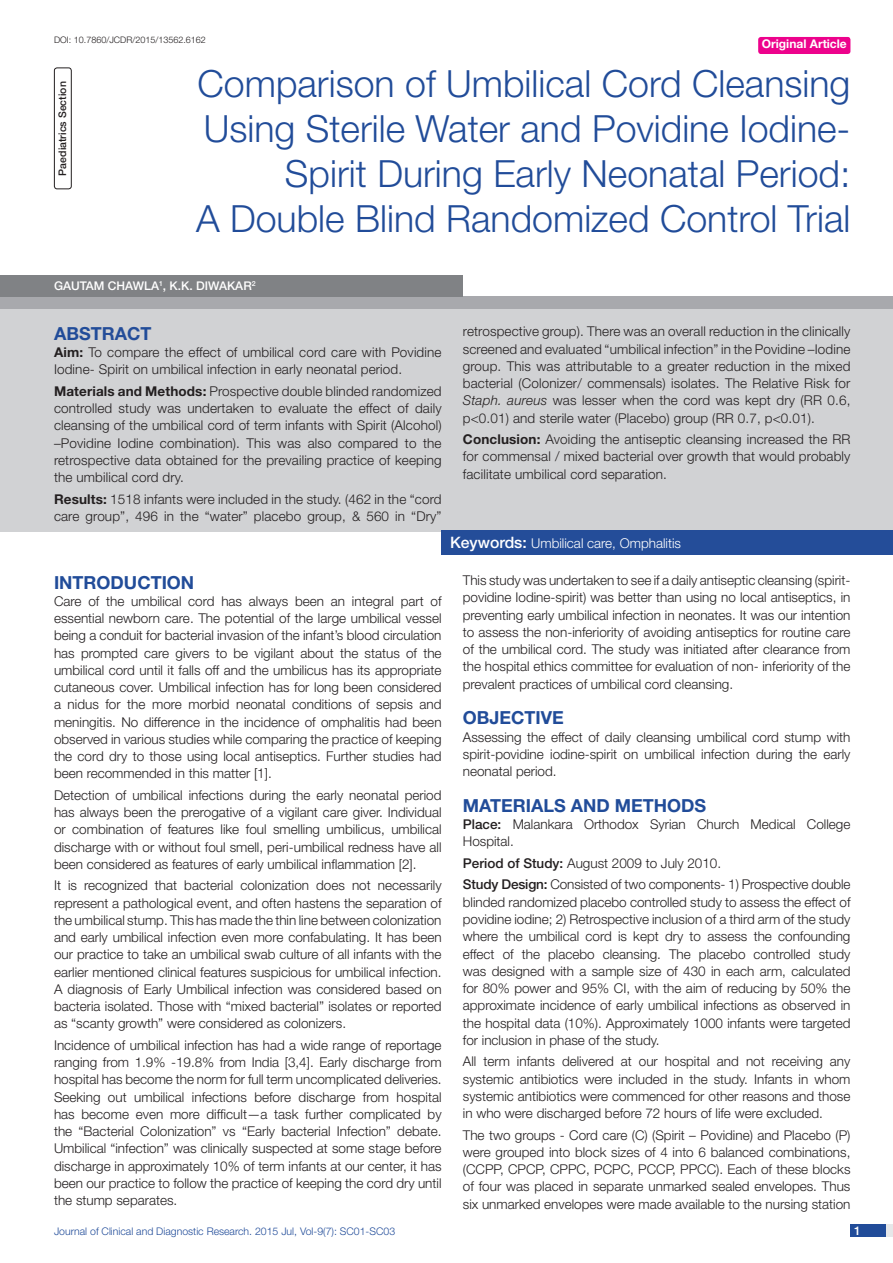
<style>
.page{position:relative;width:893px;height:1263px;background:#fff}
.page>*{position:absolute;margin:0;border:0;box-sizing:border-box;transform-origin:0 0}
.t1{font:300 37.5px/45px "Helvetica Neue";color:#214c99;text-align:right}
.Level_1{font:700 18px "Helvetica Neue";color:#214c99}
.Abstract_head{font:700 18px "Helvetica Neue";color:#214c99}
.Body_text{font:300 13.5px/17.2px "Helvetica Neue";color:#231f20;text-align:justify}
.Abstract_Text{font:300 13.5px/17.2px "Helvetica Neue";letter-spacing:.01em;color:#231f20;text-align:justify}
.t2{font:300 13.5px "Helvetica Neue";color:#fff}
.Author{font:500 12px "Helvetica Neue";color:#fff}
.t3{font:700 12px "Helvetica Neue";color:#fff}
.t4{font:300 10.5px "Helvetica Neue";color:#214c99}
.t5{font:500 10.5px "Helvetica Neue";color:#231f20}
.DOI{font:300 9px "Helvetica Neue";color:#231f20}
.s1{color:#244d99}
.s2{font-weight:700}
.s3{font-style:italic}
.s4{font-weight:500;font-size:15.75px}
.s5{font-weight:500}
</style>
<div class="page">
<div style="left:850px;top:1224px;width:43px;height:13px;background:#e6e7e9"></div>
<div style="left:850px;top:1224px;width:35px;height:13px;background:#214c99"></div>
<div style="left:758px;top:37px;width:92px;height:17px;background:#ed028c;border-radius:3px"></div>
<div style="left:0;top:307px;width:893px;height:225px;background:#d1d2d4"></div>
<div style="left:0;top:297px;width:893px;height:12px;background:#a8a9ad"></div>
<div style="left:442px;top:530px;width:451px;height:24px;background:#244d99"></div>
<div style="left:0;top:275px;width:463px;height:22px;background:#808285"></div>
<div style="left:54px;top:68px;width:18px;height:121px;border:1px solid #231f20;border-radius:3px"></div>
<p class="DOI" style="left:54px;top:35px;width:153px">DOI: 10.7860/JCDR/2015/13562.6162</p>
<p class="t3" style="left:762px;top:37px;width:87px">Original Article</p>
<p class="t5" style="left:56px;top:176px;width:96px;rotate:-90deg">Paediatrics Section</p>
<p class="t1" style="left:196px;top:60px;width:656px">Comparison of Umbilical Cord Cleansing Using Sterile Water and Povidine Iodine-Spirit During Early Neonatal Period:<br>A Double Blind Randomized Control Trial</p>
<p class="Author" style="left:54px;top:278px;width:203px">Gautam Chawla<sup>1</sup>, K.K. Diwakar<sup>2</sup></p>
<p class="Abstract_head" style="left:54px;top:322px;width:98px">ABST<span class="s1">RAC</span>T</p>
<p class="Abstract_Text" style="left:54px;top:343px;width:389px"><span class="s2">Aim:</span> To compare the effect of umbilical cord care with Povidine<br>Iodine- Spirit on umbilical infection in early neonatal period.</p>
<p class="Abstract_Text" style="left:54px;top:382px;width:389px"><span class="s2">Materials and Methods:</span> Prospective double blinded randomized controlled study was undertaken to evaluate the effect of daily cleansing of the umbilical cord of term infants with Spirit (Alcohol) –Povidine Iodine combination). This was also compared to the retrospective data obtained for the prevailing practice of keeping the umbilical cord dry.</p>
<p class="Abstract_Text" style="left:54px;top:490px;width:389px"><span class="s2">Results:</span> 1518 infants were included in the study. (462 in the “cord care group”, 496 in the “water” placebo group, &amp; 560 in “Dry”</p>
<p class="Abstract_Text" style="left:463px;top:323px;width:389px">retrospective group). There was an overall reduction in the clinically screened and evaluated “umbilical infection” in the Povidine –Iodine group. This was attributable to a greater reduction in the mixed bacterial (Colonizer/ commensals) isolates. The Relative Risk for <span class="s3">Staph. aureus</span> was lesser when the cord was kept dry (RR 0.6, p&lt;0.01) and sterile water (Placebo) group (RR 0.7, p&lt;0.01).</p>
<p class="Abstract_Text" style="left:463px;top:430px;width:389px"><span class="s2">Conclusion:</span> Avoiding the antiseptic cleansing increased the RR for commensal / mixed bacterial over growth that would probably facilitate umbilical cord separation.</p>
<p class="t2" style="left:450px;top:535px;width:232px"><span class="s4">Keywords:</span> Umbilical care, Omphalitis</p>
<p class="Level_1" style="left:54px;top:571px;width:142px">Introduction</p>
<p class="Body_text" style="left:54px;top:592px;width:389px">Care of the umbilical cord has always been an integral part of essential newborn care. The potential of the large umbilical vessel being a conduit for bacterial invasion of the infant’s blood circulation has prompted care givers to be vigilant about the status of the umbilical cord until it falls off and the umbilicus has its appropriate cutaneous cover. Umbilical infection has for long been considered a nidus for the more morbid neonatal conditions of sepsis and meningitis. No difference in the incidence of omphalitis had been observed in various studies while comparing the practice of keeping the cord dry to those using local antiseptics. Further studies had been recommended in this matter [1].</p>
<p class="Body_text" style="left:54px;top:786px;width:389px">Detection of umbilical infections during the early neonatal period has always been the prerogative of a vigilant care giver. Individual or combination of features like foul smelling umbilicus, umbilical discharge with or without foul smell, peri-umbilical redness have all been considered as features of early umbilical inflammation [2].</p>
<p class="Body_text" style="left:54px;top:877px;width:389px">It is recognized that bacterial colonization does not necessarily represent a pathological event, and often hastens the separation of the umbilical stump. This has made the thin line between colonization and early umbilical infection even more confabulating. It has been our practice to take an umbilical swab culture of all infants with the earlier mentioned clinical features suspicious for umbilical infection.<br>A diagnosis of Early Umbilical infection was considered based on bacteria isolated. Those with “mixed bacterial” isolates or reported as “scanty growth” were considered as colonizers.</p>
<p class="Body_text" style="left:54px;top:1036px;width:389px">Incidence of umbilical infection has had a wide range of reportage ranging from 1.9% -19.8% from India [3,4]. Early discharge from hospital has become the norm for full term uncomplicated deliveries.<br>Seeking out umbilical infections before discharge from hospital has become even more difficult—a task further complicated by the “Bacterial Colonization” vs “Early bacterial Infection” debate.<br>Umbilical “infection” was clinically suspected at some stage before discharge in approximately 10% of term infants at our center, it has been our practice to follow the practice of keeping the cord dry until the stump separates.</p>
<p class="Body_text" style="left:463px;top:571px;width:389px">This study was undertaken to see if a daily antiseptic cleansing (spirit&shy;povidine Iodine-spirit) was better than using no local antiseptics, in preventing early umbilical infection in neonates. It was our intention to assess the non-inferiority of avoiding antiseptics for routine care of the umbilical cord. The study was initiated after clearance from the hospital ethics committee for evaluation of non- inferiority of the prevalent practices of umbilical cord cleansing.</p>
<p class="Level_1" style="left:463px;top:707px;width:102px">Objective</p>
<p class="Body_text" style="left:463px;top:728px;width:389px">Assessing the effect of daily cleansing umbilical cord stump with spirit-povidine iodine-spirit on umbilical infection during the early neonatal period.</p>
<p class="Level_1" style="left:463px;top:794px;width:243px">Materials and Methods</p>
<p class="Body_text" style="left:463px;top:815px;width:389px"><span class="s5">Place:</span> Malankara Orthodox Syrian Church Medical College<br>Hospital.</p>
<p class="Body_text" style="left:463px;top:854px;width:260px"><span class="s5">Period of Study:</span> August 2009 to July 2010.</p>
<p class="Body_text" style="left:463px;top:876px;width:389px"><span class="s5">Study Design:</span> Consisted of two components- 1) Prospective double blinded randomized placebo controlled study to assess the effect of povidine iodine; 2) Retrospective inclusion of a third arm of the study where the umbilical cord is kept dry to assess the confounding effect of the placebo cleansing. The placebo controlled study was designed with a sample size of 430 in each arm, calculated for 80% power and 95% CI, with the aim of reducing by 50% the approximate incidence of early umbilical infections as observed in the hospital data (10%). Approximately 1000 infants were targeted for inclusion in phase of the study.</p>
<p class="Body_text" style="left:463px;top:1052px;width:389px">All term infants delivered at our hospital and not receiving any systemic antibiotics were included in the study. Infants in whom systemic antibiotics were commenced for other reasons and those in who were discharged before 72 hours of life were excluded.</p>
<p class="Body_text" style="left:463px;top:1126px;width:389px">The two groups - Cord care (C) (Spirit – Povidine) and Placebo (P) were grouped into block sizes of 4 into 6 balanced combinations, (CCPP, CPCP, CPPC, PCPC, PCCP, PPCC). Each of these blocks of four was placed in separate unmarked sealed envelopes. Thus six unmarked envelopes were made available to the nursing station</p>
<p class="t4" style="left:54px;top:1225px;width:343px">Journal of Clinical and Diagnostic Research. 2015 Jul, Vol-9(7): SC01-SC03</p>
<p class="Author" style="left:854px;top:1223px;width:8px">1</p>
</div>
